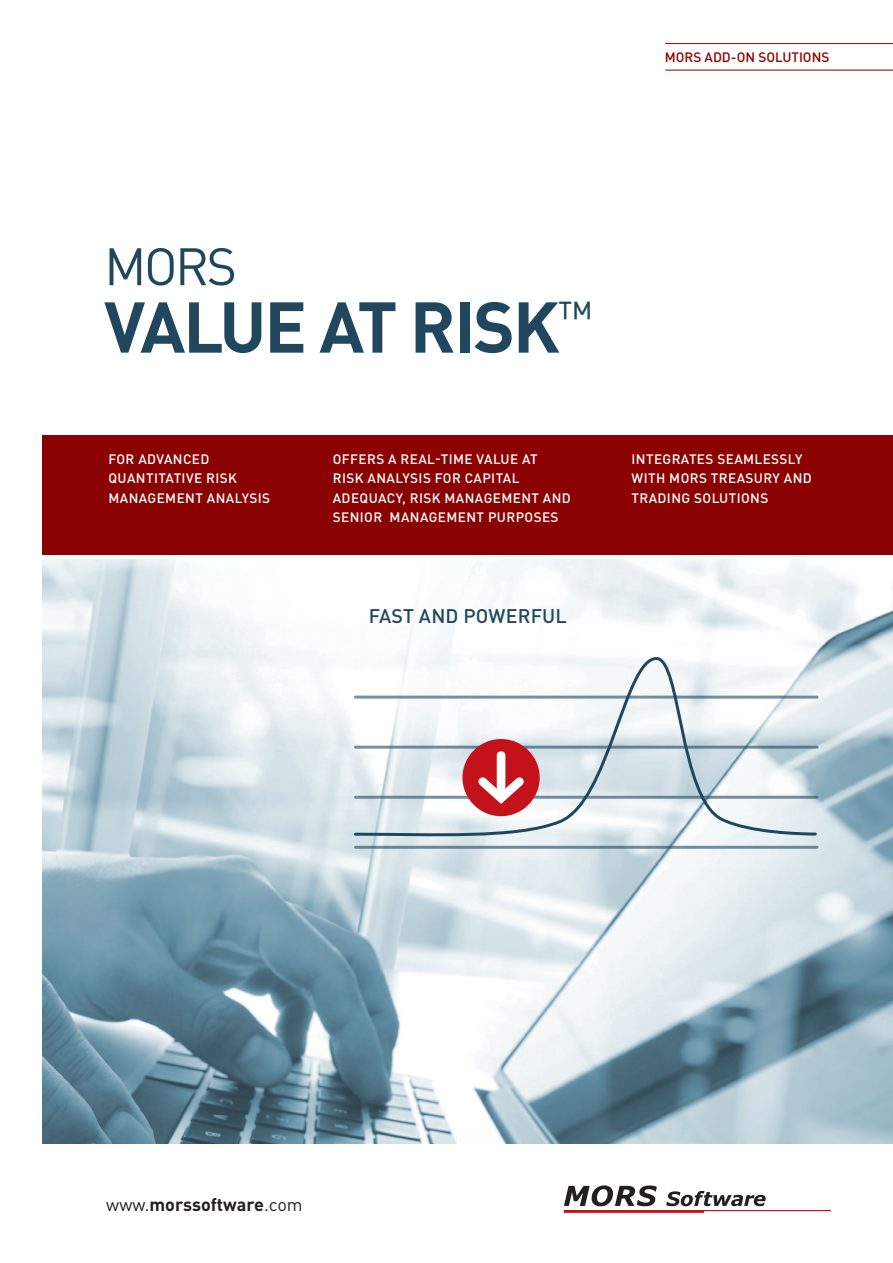
<style>
.page{position:relative;width:893px;height:1263px;background:#fff}
.page>*{position:absolute;margin:0;border:0;box-sizing:border-box;transform-origin:0 0}
.t1{font:700 70.65px "DINOT";letter-spacing:-.03em;color:#20475d}
.t2{font:51.9px "DINOT";color:#20475d}
.t3{font:500 19.5px "DINOT";letter-spacing:.01em;color:#20475d}
.t4{font:700 18px "DINOT";color:#231f20}
.t5{font:500 13.5px/19.5px "DINOT";letter-spacing:.03em;color:#fff}
.t6{font:500 13.5px "DINOT";color:#8b0202}
.s1{font-weight:400}
</style>
<div class="page">
<svg style="left:564px;top:1185px;width:267px;height:28px"></svg>
<div style="left:43px;top:436px;width:850px;height:119px;background:#8b0202"></div>
<img style="left:43px;top:559px;width:850px;height:585px">
<hr style="left:665px;top:43px;width:228px;height:1px;background:#8b0202">
<hr style="left:665px;top:70px;width:228px;height:1px;background:#8b0202">
<hr style="left:355px;top:846px;width:462px;height:3px;background:#20475d">
<svg style="left:352px;top:655px;width:466px;height:184px"></svg>
<div style="left:462px;top:739px;width:78px;height:77px;background:#c4121a;border-radius:50%"></div>
<svg style="left:478px;top:751px;width:46px;height:53px"></svg>
<h2 class="t2" style="left:104px;top:234px;width:134px">MORS</h2>
<h1 class="t1" style="left:104px;top:281px;width:490px">VALUE AT RISK<sup>™</sup></h1>
<p class="t6" style="left:665px;top:48px;width:166px">MORS ADD-ON SOLUTIONS</p>
<p class="t5" style="left:108px;top:449px;width:163px">FOR ADVANCED<br>QUANTITATIVE RISK<br>MANAGEMENT ANALYSIS</p>
<p class="t5" style="left:333px;top:449px;width:240px">OFFERS A REAL-TIME VALUE AT<br>RISK ANALYSIS FOR CAPITAL<br>ADEQUACY, RISK MANAGEMENT AND<br>SENIOR MANAGEMENT PURPOSES</p>
<p class="t5" style="left:631px;top:449px;width:182px">INTEGRATES SEAMLESSLY<br>WITH MORS TREASURY AND<br>TRADING SOLUTIONS</p>
<h3 class="t3" style="left:369px;top:603px;width:200px">FAST AND POWERFUL</h3>
<h3 class="t4" style="left:106px;top:1192px;width:198px"><span class="s1">www.</span>morssoftware<span class="s1">.com</span></h3>
</div>
